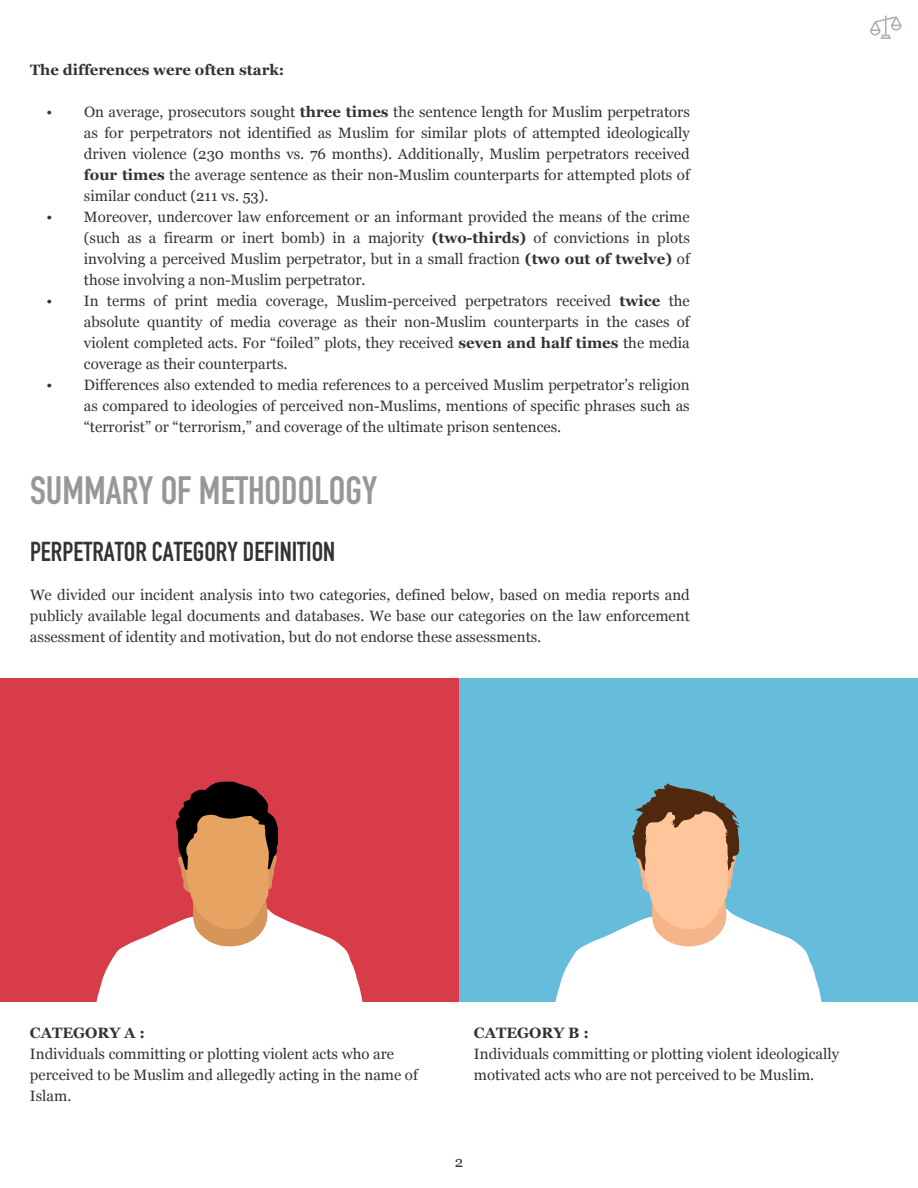
<style>
.page{position:relative;width:918px;height:1188px;background:#fff}
.page>*{position:absolute;margin:0;border:0;box-sizing:border-box;transform-origin:0 0}
.t1{font:700 39px "DIN Condensed";color:#979797}
.t2{font:700 27px "DIN Condensed";color:#333}
.t3{font:15px/21px "Georgia";color:#333;text-align:justify}
.t4{font:700 15px "Georgia";color:#333}
.s1{font-weight:700}
</style>
<div class="page">
<div style="left:0;top:678px;width:459px;height:324px;background:#d93c49"></div>
<div style="left:459px;top:678px;width:459px;height:324px;background:#66bddb"></div>
<svg style="left:870px;top:16px;width:32px;height:23px"></svg>
<svg style="left:96px;top:782px;width:267px;height:220px"></svg>
<svg style="left:555px;top:783px;width:267px;height:219px"></svg>
<p class="t4" style="left:30px;top:58px;width:256px">The differences were often stark:</p>
<p class="t3" style="left:84px;top:101px;width:608px;text-indent:-37px">• On average, prosecutors sought <span class="s1">three times</span> the sentence length for Muslim perpetrators as for perpetrators not identified as Muslim for similar plots of attempted ideologically driven violence (230 months vs. 76 months). Additionally, Muslim perpetrators received <span class="s1">four times</span> the average sentence as their non-Muslim counterparts for attempted plots of similar conduct (211 vs. 53).</p>
<p class="t3" style="left:84px;top:206px;width:608px;text-indent:-37px">• Moreover, undercover law enforcement or an informant provided the means of the crime (such as a firearm or inert bomb) in a majority <span class="s1">(two-thirds)</span> of convictions in plots involving a perceived Muslim perpetrator, but in a small fraction <span class="s1">(two out of twelve)</span> of those involving a non-Muslim perpetrator.</p>
<p class="t3" style="left:84px;top:290px;width:607px;text-indent:-37px">• In terms of print media coverage, Muslim-perceived perpetrators received <span class="s1">twice</span> the absolute quantity of media coverage as their non-Muslim counterparts in the cases of violent completed acts. For “foiled” plots, they received <span class="s1">seven and half times</span> the media coverage as their counterparts.</p>
<p class="t3" style="left:84px;top:374px;width:607px;text-indent:-37px">• Differences also extended to media references to a perceived Muslim perpetrator’s religion as compared to ideologies of perceived non-Muslims, mentions of specific phrases such as “terrorist” or “terrorism,” and coverage of the ultimate prison sentences.</p>
<h1 class="t1" style="left:30px;top:464px;width:349px">SUMMARY OF METHODOLOGY</h1>
<h2 class="t2" style="left:30px;top:533px;width:307px">PERPETRATOR CATEGORY DEFINITION</h2>
<p class="t3" style="left:30px;top:584px;width:661px">We divided our incident analysis into two categories, defined below, based on media reports and publicly available legal documents and databases. We base our categories on the law enforcement assessment of identity and motivation, but do not endorse these assessments.</p>
<p class="t4" style="left:30px;top:1021px;width:117px">CATEGORY A :</p>
<p class="t3" style="left:30px;top:1043px;width:389px;text-align:left">Individuals committing or plotting violent acts who are perceived to be Muslim and allegedly acting in the name of<br>Islam.</p>
<p class="t4" style="left:474px;top:1021px;width:116px">CATEGORY B :</p>
<p class="t3" style="left:474px;top:1043px;width:367px">Individuals committing or plotting violent ideologically motivated acts who are not perceived to be Muslim.</p>
<p class="t3" style="left:455px;top:1151px;width:10px">2</p>
</div>
